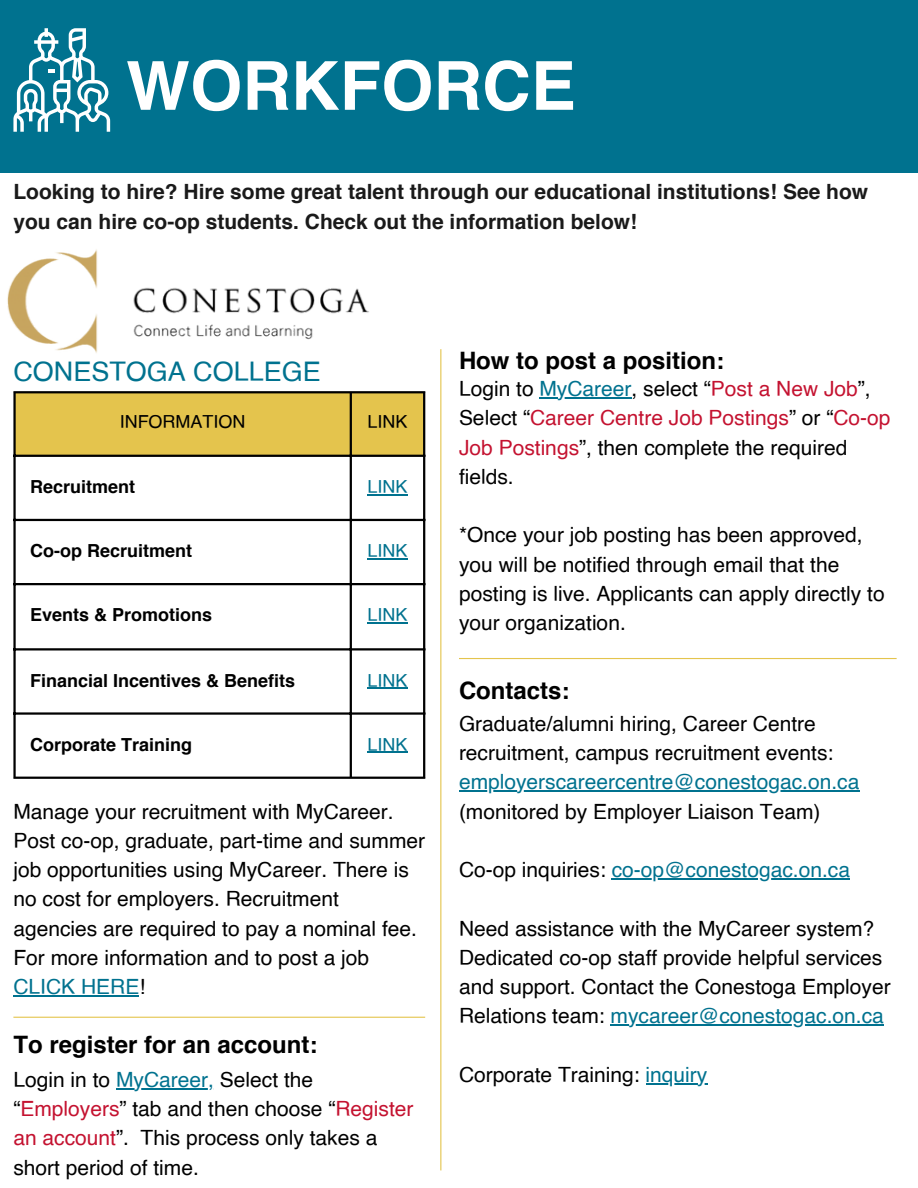
<style>
.page{position:relative;width:918px;height:1188px;background:#fff}
.page>*{position:absolute;margin:0;border:0;box-sizing:border-box;transform-origin:0 0}
.t1{font:700 67.5px "Helvetica";color:#fff}
.t2{font:27px "Helvetica";color:#00728f}
.t3{font:700 24px "Helvetica";color:#000}
.t4{font:21px/29.2px "Helvetica";color:#000}
.t5{font:700 21px/29.2px "Helvetica";color:#1a1a1a}
.t6{font:21px "Helvetica";color:#00728f}
.t7{font:700 18px "Helvetica";color:#000}
.t8{font:18px "Helvetica";color:#00728f}
.t9{font:18px "Helvetica";color:#000}
.s1{color:#00728f}
.s2{color:#c41230}
.s3{color:#000}
</style>
<div class="page">
<div style="left:0;top:0;width:918px;height:173px;background:#00728f"></div>
<svg style="left:13px;top:28px;width:97px;height:104px"></svg>
<img style="left:7px;top:249px;width:362px;height:104px">
<div style="left:16px;top:393px;width:407px;height:62px;background:#e4c44d"></div>
<hr style="left:367px;top:494px;width:41px;height:1px;background:#00728f">
<hr style="left:367px;top:558px;width:41px;height:1px;background:#00728f">
<hr style="left:367px;top:622px;width:41px;height:2px;background:#00728f">
<hr style="left:367px;top:688px;width:41px;height:1px;background:#00728f">
<hr style="left:367px;top:752px;width:41px;height:1px;background:#00728f">
<hr style="left:13px;top:393px;width:3px;height:384px;background:#000">
<hr style="left:350px;top:393px;width:2px;height:384px;background:#000">
<hr style="left:423px;top:393px;width:2px;height:384px;background:#000">
<hr style="left:13px;top:391px;width:412px;height:2px;background:#000">
<hr style="left:13px;top:455px;width:412px;height:2px;background:#000">
<hr style="left:13px;top:519px;width:412px;height:2px;background:#000">
<hr style="left:13px;top:583px;width:412px;height:2px;background:#000">
<hr style="left:13px;top:648px;width:412px;height:3px;background:#000">
<hr style="left:13px;top:712px;width:412px;height:3px;background:#000">
<hr style="left:13px;top:777px;width:412px;height:2px;background:#000">
<hr style="left:13px;top:995px;width:126px;height:1px;background:#00728f">
<hr style="left:13px;top:1017px;width:412px;height:1px;background:#e4c44d">
<hr style="left:116px;top:1088px;width:98px;height:1px;background:#00728f">
<hr style="left:540px;top:397px;width:92px;height:1px;background:#00728f">
<hr style="left:440px;top:349px;width:1px;height:821px;background:#e4c44d">
<hr style="left:459px;top:658px;width:438px;height:1px;background:#e4c44d">
<hr style="left:459px;top:791px;width:400px;height:1px;background:#00728f">
<hr style="left:612px;top:878px;width:238px;height:1px;background:#00728f">
<hr style="left:611px;top:1025px;width:273px;height:1px;background:#00728f">
<hr style="left:646px;top:1083px;width:61px;height:1px;background:#00728f">
<h1 class="t1" style="left:126px;top:58px;width:451px">WORKFORCE</h1>
<p class="t5" style="left:13px;top:179px;width:856px">Looking to hire? Hire some great talent through our educational institutions! See how you can hire co-op students. Check out the information below!</p>
<p class="t2" style="left:13px;top:361px;width:309px">CONESTOGA COLLEGE</p>
<p class="t9" style="left:120px;top:414px;width:127px">INFORMATION</p>
<p class="t9" style="left:367px;top:414px;width:41px">LINK</p>
<p class="t7" style="left:30px;top:479px;width:106px">Recruitment</p>
<p class="t8" style="left:367px;top:479px;width:41px">LINK</p>
<p class="t7" style="left:30px;top:543px;width:163px">Co-op Recruitment</p>
<p class="t8" style="left:367px;top:543px;width:41px">LINK</p>
<p class="t7" style="left:30px;top:607px;width:183px">Events &amp; Promotions</p>
<p class="t8" style="left:367px;top:607px;width:41px">LINK</p>
<p class="t7" style="left:30px;top:673px;width:266px">Financial Incentives &amp; Benefits</p>
<p class="t8" style="left:367px;top:673px;width:41px">LINK</p>
<p class="t7" style="left:30px;top:737px;width:163px">Corporate Training</p>
<p class="t8" style="left:367px;top:737px;width:41px">LINK</p>
<p class="t4" style="left:13px;top:798px;width:413px">Manage your recruitment with MyCareer.<br>Post co-op, graduate, part-time and summer job opportunities using MyCareer. There is no cost for employers. Recruitment agencies are required to pay a nominal fee.<br>For more information and to post a job <span class="s1">CLICK HERE</span>!</p>
<p class="t3" style="left:13px;top:1034px;width:305px">To register for an account:</p>
<p class="t4" style="left:13px;top:1067px;width:402px">Login in to <span class="s1">MyCareer,</span> Select the “<span class="s2">Employers</span>” tab and then choose “<span class="s2">Register an account</span>”. This process only takes a short period of time.</p>
<p class="t3" style="left:459px;top:350px;width:267px">How to post a position:</p>
<p class="t4" style="left:459px;top:376px;width:433px">Login to <span class="s1">MyCareer</span>, select “<span class="s2">Post a New Job</span>”, Select “<span class="s2">Career Centre Job Postings</span>” or “<span class="s2">Co-op Job Postings</span>”, then complete the required fields.</p>
<p class="t4" style="left:459px;top:522px;width:427px">*Once your job posting has been approved, you will be notified through email that the posting is live. Applicants can apply directly to your organization.</p>
<p class="t3" style="left:459px;top:681px;width:112px">Contacts:</p>
<p class="t4" style="left:459px;top:711px;width:376px">Graduate/alumni hiring, Career Centre recruitment, campus recruitment events:</p>
<p class="t6" style="left:459px;top:773px;width:402px">employerscareercentre@conestogac.on.ca</p>
<p class="t4" style="left:459px;top:798px;width:363px">(monitored by Employer Liaison Team)</p>
<p class="t6" style="left:459px;top:861px;width:393px"><span class="s3">Co-op inquiries:</span> co-op@conestogac.on.ca</p>
<p class="t4" style="left:459px;top:915px;width:433px">Need assistance with the MyCareer system?<br>Dedicated co-op staff provide helpful services and support. Contact the Conestoga Employer Relations team: <span class="s1">mycareer@conestogac.on.ca</span></p>
<p class="t4" style="left:459px;top:1062px;width:250px">Corporate Training: <span class="s1">inquiry</span></p>
</div>
